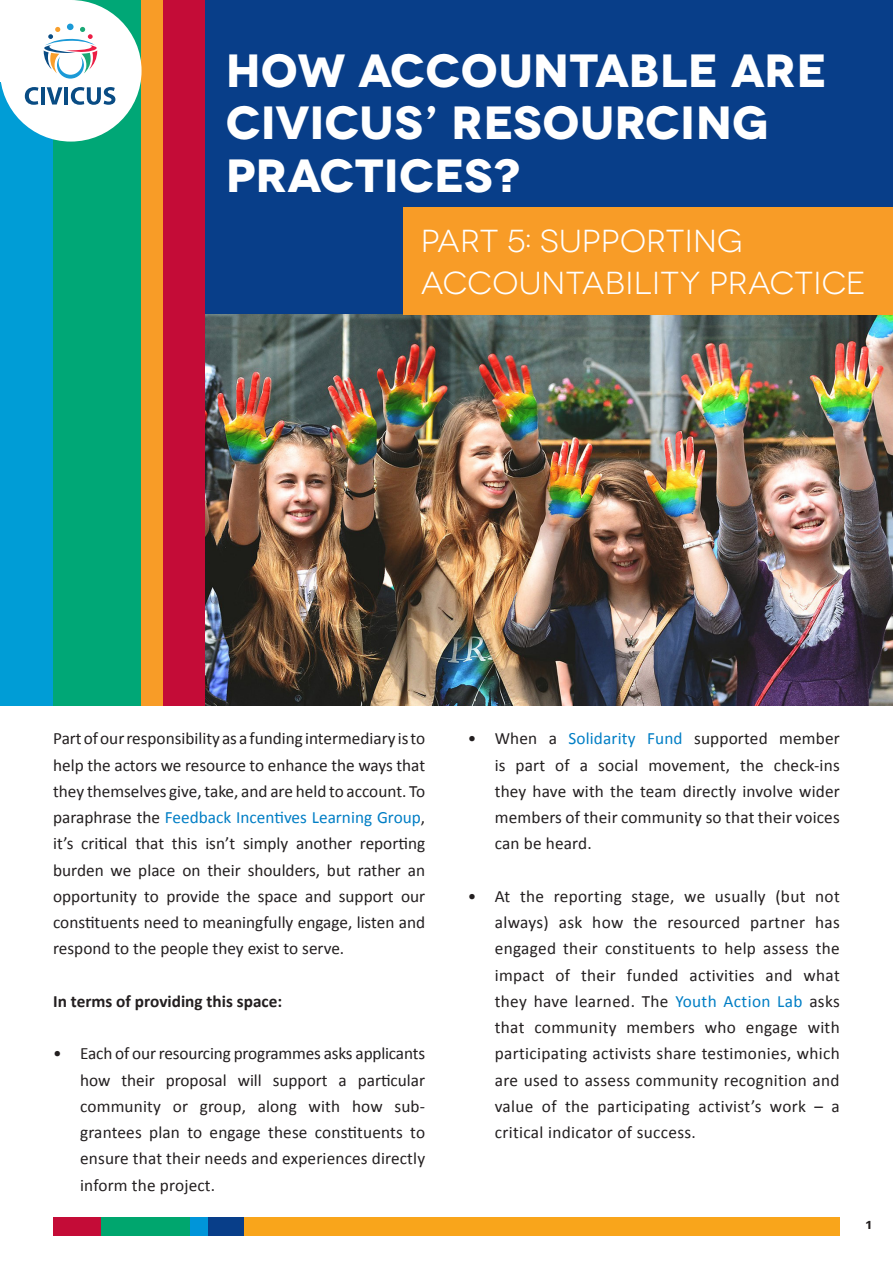
<style>
.page{position:relative;width:893px;height:1263px;background:#fff}
.page>*{position:absolute;margin:0;border:0;box-sizing:border-box;transform-origin:0 0}
.t1{font:700 46.5px/52.5px "Novecentowide";color:#fff}
.t2{font:31.8px/42px "Novecentowide";letter-spacing:.01em;color:#fff}
.t3{font:17.25px/26.2px "Calibri";letter-spacing:.01em;color:#231f20;text-align:justify}
.t4{font:700 17.25px "Calibri";color:#231f20}
.t5{font:700 15.75px "Calibri";color:#231f20}
.s1{color:#007ec5}
</style>
<div class="page">
<div style="left:204px;top:0;width:689px;height:315px;background:#083e89"></div>
<img style="left:204px;top:315px;width:689px;height:390px">
<div style="left:0;top:0;width:72px;height:705px;background:#009dd6"></div>
<div style="left:53px;top:0;width:93px;height:705px;background:#00a776"></div>
<div style="left:141px;top:0;width:22px;height:705px;background:#f89c27"></div>
<div style="left:163px;top:0;width:41px;height:705px;background:#c40c37"></div>
<div style="left:404px;top:208px;width:489px;height:107px;background:#f89c27"></div>
<div style="left:244px;top:1217px;width:596px;height:18px;background:#f9a51b"></div>
<div style="left:53px;top:1217px;width:49px;height:18px;background:#c40c37"></div>
<div style="left:102px;top:1217px;width:88px;height:18px;background:#00a66e"></div>
<div style="left:190px;top:1217px;width:18px;height:18px;background:#0095d9"></div>
<div style="left:208px;top:1217px;width:36px;height:18px;background:#083e89"></div>
<div style="left:0;top:0;width:72px;height:82px;background:#fff"></div>
<div style="left:0;top:0;width:142px;height:142px;background:#fff;border-radius:50%"></div>
<div style="left:67px;top:24px;width:7px;height:6px;background:#1b9ad7;border-radius:50%"></div>
<svg style="left:44px;top:27px;width:53px;height:52px"></svg>
<svg style="left:25px;top:87px;width:13px;height:18px"></svg>
<hr style="left:41px;top:87px;width:4px;height:18px;background:#094c84">
<svg style="left:47px;top:87px;width:16px;height:18px"></svg>
<hr style="left:64px;top:87px;width:4px;height:18px;background:#094c84">
<svg style="left:71px;top:87px;width:44px;height:18px"></svg>
<p class="t1" style="left:226px;top:45px;width:603px">HOW ACCOUNTABLE ARE<br>CIVICUS’ RESOURCING<br>PRACTICES?</p>
<p class="t2" style="left:421px;top:220px;width:446px">PART 5: SUPPORTING<br>ACCOUNTABILITY PRACTICE</p>
<p class="t3" style="left:53px;top:725px;width:374px">Part of our responsibility as a funding intermediary is to help the actors we resource to enhance the ways that they themselves give, take, and are held to account. To paraphrase the <span class="s1">Feedback Incentives Learning Group</span>, it’s critical that this isn’t simply another reporting burden we place on their shoulders, but rather an opportunity to provide the space and support our constituents need to meaningfully engage, listen and respond to the people they exist to serve.</p>
<p class="t4" style="left:53px;top:990px;width:231px">In terms of providing this space:</p>
<p class="t3" style="left:80px;top:1040px;width:347px;text-indent:-27px">• Each of our resourcing programmes asks applicants how their proposal will support a particular community or group, along with how sub&shy;grantees plan to engage these constituents to ensure that their needs and experiences directly inform the project.</p>
<p class="t3" style="left:495px;top:725px;width:347px;text-indent:-27px">• When a <span class="s1">Solidarity Fund</span> supported member is part of a social movement, the check-ins they have with the team directly involve wider members of their community so that their voices can be heard.</p>
<p class="t3" style="left:495px;top:883px;width:347px;text-indent:-27px">• At the reporting stage, we usually (but not always) ask how the resourced partner has engaged their constituents to help assess the impact of their funded activities and what they have learned. The <span class="s1">Youth Action Lab</span> asks that community members who engage with participating activists share testimonies, which are used to assess community recognition and value of the participating activist’s work – a critical indicator of success.</p>
<p class="t5" style="left:866px;top:1214px;width:7px">1</p>
</div>
